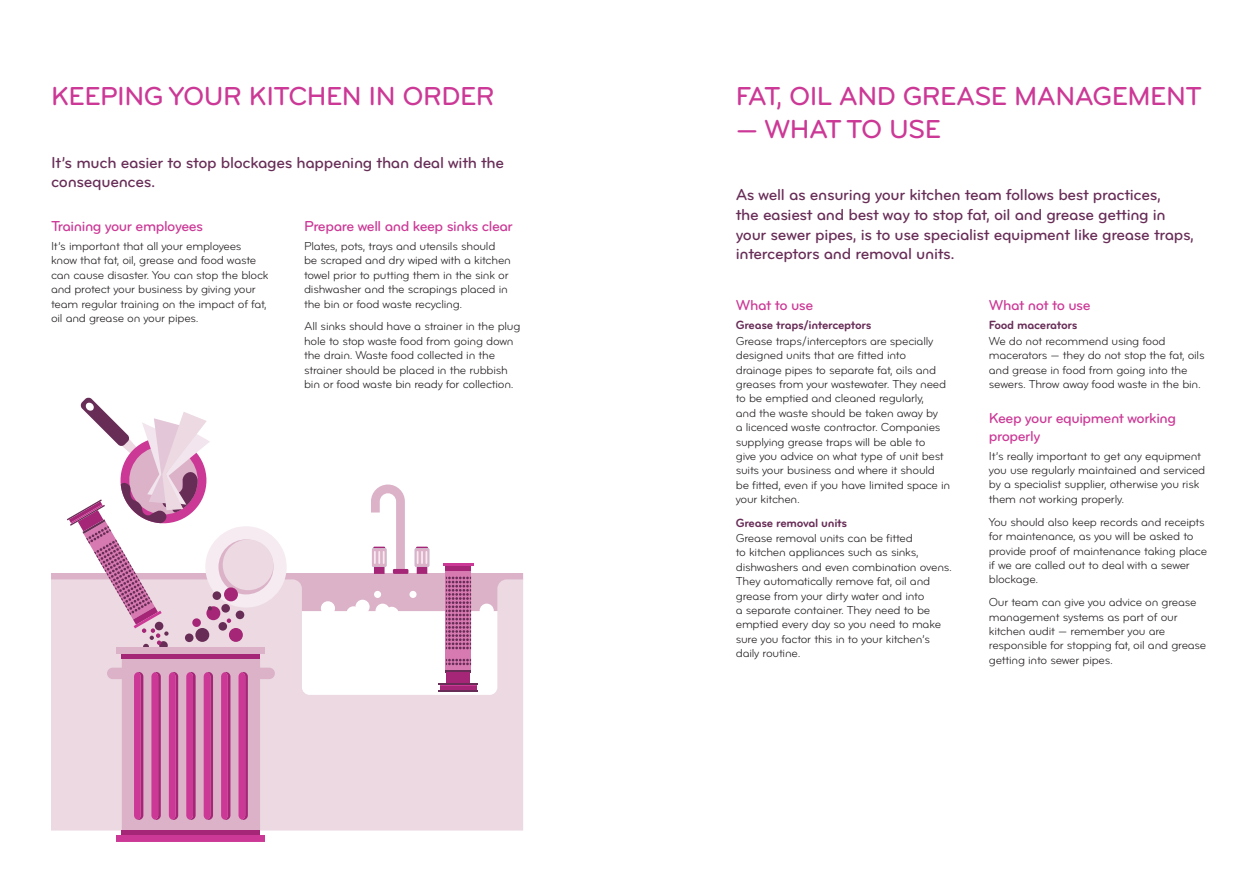
<style>
.page{position:relative;width:1259px;height:893px;background:#fff}
.page>*{position:absolute;margin:0;border:0;box-sizing:border-box;transform-origin:0 0}
.t1{font:27px "Bryant Pro Medium Alternate";letter-spacing:-.02em;color:#cc3896}
.t2{font:16.5px/19.8px "Bryant Pro Medium Alternate";letter-spacing:-.02em;color:#682d57}
.t3{font:15px/18px "Bryant Pro Medium Alternate";letter-spacing:-.03em;color:#cc3896}
.t4{font:12.3px "Bryant Pro Bold Alternate";letter-spacing:-.025em;color:#682d57}
.t5{font:12px/14.4px "Bryant Pro Regular Alternate";letter-spacing:-.02em;color:#231f20}
</style>
<div class="page">
<div style="left:51px;top:573px;width:472px;height:7px;background:#dbb2c8"></div>
<div style="left:393px;top:569px;width:15px;height:5px;background:#a52576"></div>
<div style="left:374px;top:565px;width:10px;height:9px;background:#a52576"></div>
<svg style="left:371px;top:484px;width:34px;height:87px"></svg>
<div style="left:417px;top:565px;width:10px;height:9px;background:#a52576"></div>
<svg style="left:416px;top:547px;width:12px;height:15px"></svg>
<svg style="left:415px;top:548px;width:14px;height:19px"></svg>
<svg style="left:417px;top:551px;width:10px;height:13px"></svg>
<div style="left:51px;top:579px;width:472px;height:251px;background:#ecd9e2"></div>
<div style="left:446px;top:571px;width:25px;height:99px;background:#d87ab2"></div>
<div style="left:446px;top:565px;width:25px;height:6px;background:#a52576"></div>
<hr style="left:443px;top:563px;width:31px;height:2px;background:#cc3896">
<svg style="left:292px;top:577px;width:215px;height:122px"></svg>
<div style="left:205px;top:526px;width:82px;height:82px;background:#f5ebf0;border-radius:50%"></div>
<svg style="left:218px;top:539px;width:55px;height:55px"></svg>
<div style="left:223px;top:539px;width:50px;height:51px;background:#ecd9e2;border-radius:50%"></div>
<div style="left:206px;top:606px;width:14px;height:14px;background:#a52576;border-radius:50%"></div>
<div style="left:212px;top:591px;width:9px;height:9px;background:#682d57;border-radius:50%"></div>
<div style="left:221px;top:604px;width:9px;height:9px;background:#682d57;border-radius:50%"></div>
<div style="left:236px;top:611px;width:8px;height:8px;background:#682d57;border-radius:50%"></div>
<div style="left:218px;top:622px;width:9px;height:9px;background:#682d57;border-radius:50%"></div>
<svg style="left:227px;top:618px;width:4px;height:5px"></svg>
<svg style="left:67px;top:397px;width:145px;height:253px"></svg>
<div style="left:185px;top:633px;width:8px;height:9px;background:#682d57;border-radius:50%"></div>
<div style="left:224px;top:587px;width:14px;height:14px;background:#a52576;border-radius:50%"></div>
<div style="left:195px;top:628px;width:14px;height:14px;background:#682d57;border-radius:50%"></div>
<div style="left:229px;top:628px;width:14px;height:14px;background:#a52576;border-radius:50%"></div>
<div style="left:122px;top:655px;width:138px;height:179px;background:#dbb2c8;border-radius:3px"></div>
<div style="left:107px;top:668px;width:168px;height:11px;background:#dbb2c8;border-radius:6px"></div>
<svg style="left:134px;top:672px;width:9px;height:148px"></svg>
<svg style="left:151px;top:672px;width:10px;height:148px"></svg>
<svg style="left:169px;top:672px;width:9px;height:148px"></svg>
<svg style="left:186px;top:672px;width:10px;height:148px"></svg>
<svg style="left:204px;top:672px;width:9px;height:148px"></svg>
<svg style="left:221px;top:672px;width:9px;height:148px"></svg>
<svg style="left:238px;top:672px;width:10px;height:148px"></svg>
<div style="left:122px;top:830px;width:138px;height:6px;background:#a52576"></div>
<div style="left:116px;top:836px;width:149px;height:6px;background:#cc3896"></div>
<div style="left:122px;top:654px;width:138px;height:5px;background:#a52576"></div>
<div style="left:116px;top:648px;width:149px;height:6px;background:#dbb2c8"></div>
<h1 class="t1" style="left:51px;top:80px;width:445px">KEEPING YOUR KITCHEN IN ORDER</h1>
<h2 class="t2" style="left:51px;top:152px;width:455px">It’s much easier to stop blockages happening than deal with the consequences.</h2>
<p class="t3" style="left:51px;top:217px;width:154px">Training your employees</p>
<p class="t5" style="left:51px;top:239px;width:219px">It’s important that all your employees know that fat, oil, grease and food waste can cause disaster. You can stop the block and protect your business by giving your team regular training on the impact of fat, oil and grease on your pipes.</p>
<p class="t3" style="left:304px;top:217px;width:210px">Prepare well and keep sinks clear</p>
<p class="t5" style="left:304px;top:239px;width:208px">Plates, pots, trays and utensils should be scraped and dry wiped with a kitchen towel prior to putting them in the sink or dishwasher and the scrapings placed in the bin or food waste recycling.</p>
<p class="t5" style="left:304px;top:319px;width:218px">All sinks should have a strainer in the plug hole to stop waste food from going down the drain. Waste food collected in the strainer should be placed in the rubbish bin or food waste bin ready for collection.</p>
<h1 class="t1" style="left:736px;top:80px;width:467px">FAT, OIL AND GREASE MANAGEMENT</h1>
<h1 class="t1" style="left:736px;top:112px;width:207px">— WHAT TO USE</h1>
<h2 class="t2" style="left:736px;top:185px;width:460px">As well as ensuring your kitchen team follows best practices,<br>the easiest and best way to stop fat, oil and grease getting in your sewer pipes, is to use specialist equipment like grease traps, interceptors and removal units.</h2>
<p class="t3" style="left:736px;top:296px;width:79px">What to use</p>
<p class="t4" style="left:736px;top:318px;width:137px">Grease traps/interceptors</p>
<p class="t5" style="left:736px;top:334px;width:216px">Grease traps/interceptors are specially designed units that are fitted into drainage pipes to separate fat, oils and greases from your wastewater. They need to be emptied and cleaned regularly,<br>and the waste should be taken away by<br>a licenced waste contractor. Companies supplying grease traps will be able to<br>give you advice on what type of unit best suits your business and where it should be fitted, even if you have limited space in your kitchen.</p>
<p class="t4" style="left:736px;top:515px;width:113px">Grease removal units</p>
<p class="t5" style="left:736px;top:531px;width:218px">Grease removal units can be fitted<br>to kitchen appliances such as sinks, dishwashers and even combination ovens.<br>They automatically remove fat, oil and grease from your dirty water and into<br>a separate container. They need to be emptied every day so you need to make sure you factor this in to your kitchen’s daily routine.</p>
<p class="t3" style="left:989px;top:296px;width:103px">What not to use</p>
<p class="t4" style="left:989px;top:318px;width:90px">Food macerators</p>
<p class="t5" style="left:989px;top:334px;width:217px">We do not recommend using food macerators — they do not stop the fat, oils and grease in food from going into the sewers. Throw away food waste in the bin.</p>
<p class="t3" style="left:989px;top:409px;width:189px">Keep your equipment working properly</p>
<p class="t5" style="left:989px;top:449px;width:218px">It’s really important to get any equipment you use regularly maintained and serviced by a specialist supplier, otherwise you risk them not working properly.</p>
<p class="t5" style="left:989px;top:515px;width:220px">You should also keep records and receipts for maintenance, as you will be asked to provide proof of maintenance taking place if we are called out to deal with a sewer blockage.</p>
<p class="t5" style="left:989px;top:595px;width:219px">Our team can give you advice on grease management systems as part of our kitchen audit — remember you are responsible for stopping fat, oil and grease getting into sewer pipes.</p>
</div>
